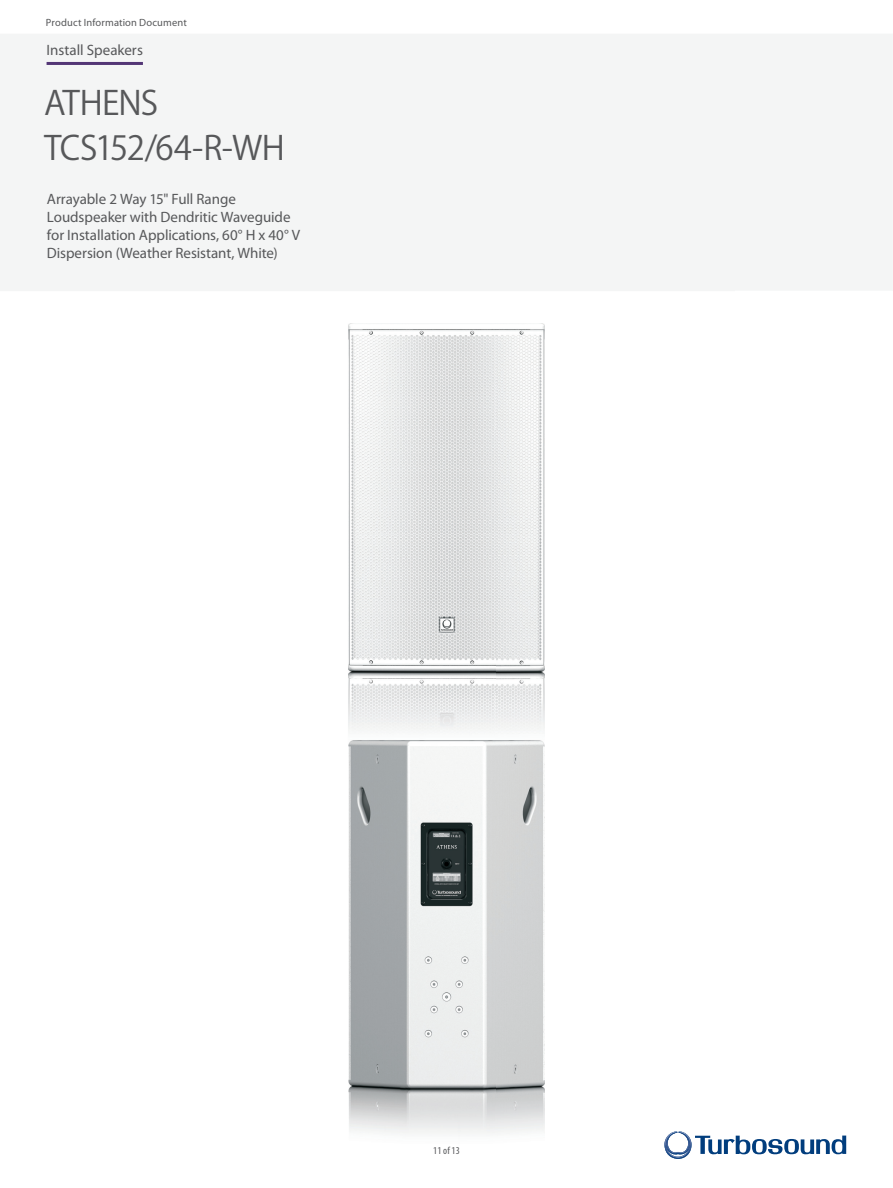
<style>
.page{position:relative;width:893px;height:1188px;background:#fff}
.page>*{position:absolute;margin:0;border:0;box-sizing:border-box;transform-origin:0 0}
.t1{font:33px/44.8px "Koz Go Pro Regular 90 pv RKSJ H";letter-spacing:-.03em;color:#57585a}
.t2{font:15px/18px "Myriad Pro";letter-spacing:-.005em;color:#57585a}
.t3{font:10.5px "Myriad Pro";letter-spacing:.015em;color:#57585a}
.t4{font:condensed 10.5px "Myriad Pro";color:#57585a}
</style>
<div class="page">
<svg style="left:664px;top:1131px;width:182px;height:28px"></svg>
<hr style="left:47px;top:62px;width:96px;height:3px;background:#533676">
<img style="left:348px;top:323px;width:197px;height:811px">
<img style="left:348px;top:741px;width:196px;height:5px">
<p class="t3" style="left:46px;top:18px;width:142px">Product Information Document</p>
<p class="t2" style="left:47px;top:42px;width:98px">Install Speakers</p>
<h1 class="t1" style="left:44px;top:85px;width:243px">ATHENS<br>TCS152/64-R-WH</h1>
<p class="t2" style="left:47px;top:191px;width:255px">Arrayable 2 Way 15" Full Range Loudspeaker with Dendritic Waveguide for Installation Applications, 60° H x 40° V Dispersion (Weather Resistant, White)</p>
<p class="t4" style="left:433px;top:1147px;width:28px">11 of 13</p>
</div>
